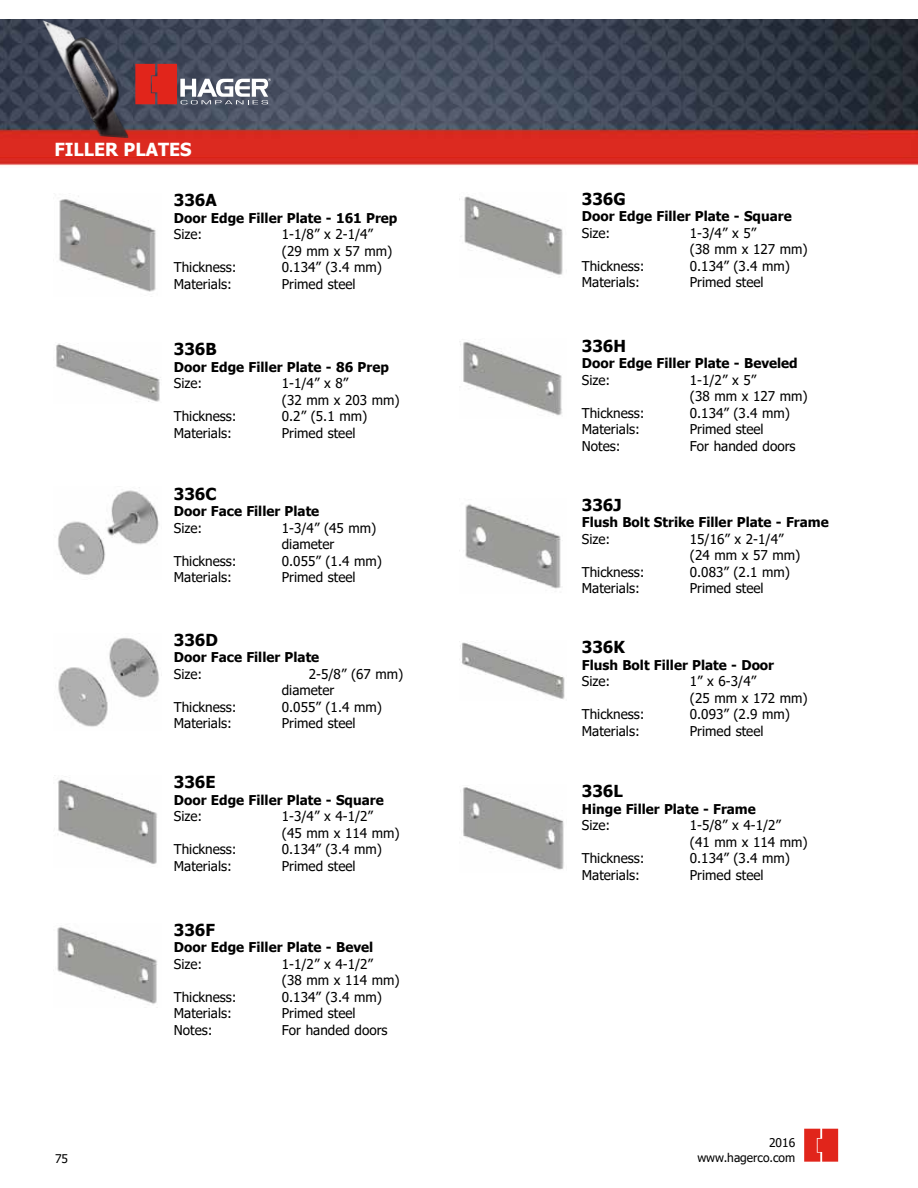
<style>
.page{position:relative;width:918px;height:1188px;background:#fff}
.page>*{position:absolute;margin:0;border:0;box-sizing:border-box;transform-origin:0 0}
.t1{font:700 18px "Tahoma";color:#fff}
.t2{font:700 16.5px "Tahoma";color:#000}
.t3{font:13.5px/16.5px "Tahoma";color:#000}
.t4{font:700 13.5px "Tahoma";color:#000}
.t5{font:12px "Tahoma";color:#000}
</style>
<div class="page">
<svg style="left:804px;top:1129px;width:34px;height:33px"></svg>
<img style="left:0;top:19px;width:918px;height:147px">
<svg style="left:135px;top:64px;width:136px;height:40px;background:#966269"></svg>
<img style="left:59px;top:196px;width:97px;height:96px">
<img style="left:56px;top:343px;width:105px;height:59px">
<img style="left:58px;top:487px;width:101px;height:88px">
<img style="left:58px;top:638px;width:101px;height:89px">
<img style="left:58px;top:776px;width:99px;height:88px">
<img style="left:57px;top:927px;width:100px;height:77px">
<img style="left:459px;top:196px;width:104px;height:79px">
<img style="left:459px;top:341px;width:103px;height:75px">
<img style="left:459px;top:504px;width:102px;height:85px">
<img style="left:459px;top:641px;width:106px;height:58px">
<img style="left:463px;top:787px;width:101px;height:83px">
<h1 class="t1" style="left:54px;top:137px;width:139px">FILLER PLATES</h1>
<p class="t2" style="left:174px;top:189px;width:44px">336A</p>
<p class="t4" style="left:174px;top:208px;width:225px">Door Edge Filler Plate - 161 Prep</p>
<p class="t3" style="left:174px;top:227px;width:30px">Size:</p>
<p class="t3" style="left:282px;top:227px;width:112px">1-1/8” x 2-1/4” (29 mm x 57 mm)</p>
<p class="t3" style="left:174px;top:260px;width:64px">Thickness:</p>
<p class="t3" style="left:282px;top:260px;width:102px">0.134” (3.4 mm)</p>
<p class="t3" style="left:174px;top:276px;width:60px">Materials:</p>
<p class="t3" style="left:282px;top:276px;width:75px">Primed steel</p>
<p class="t2" style="left:174px;top:338px;width:44px">336B</p>
<p class="t4" style="left:174px;top:358px;width:216px">Door Edge Filler Plate - 86 Prep</p>
<p class="t3" style="left:174px;top:376px;width:30px">Size:</p>
<p class="t3" style="left:282px;top:376px;width:68px">1-1/4” x 8”</p>
<p class="t3" style="left:174px;top:409px;width:64px">Thickness:<br>Materials:</p>
<p class="t3" style="left:282px;top:393px;width:119px">(32 mm x 203 mm)<br>0.2” (5.1 mm)<br>Primed steel</p>
<p class="t2" style="left:174px;top:482px;width:44px">336C</p>
<p class="t4" style="left:174px;top:502px;width:147px">Door Face Filler Plate</p>
<p class="t3" style="left:174px;top:520px;width:30px">Size:</p>
<p class="t3" style="left:282px;top:520px;width:96px">1-3/4” (45 mm) diameter</p>
<p class="t3" style="left:174px;top:553px;width:64px">Thickness:</p>
<p class="t3" style="left:282px;top:553px;width:102px">0.055” (1.4 mm)</p>
<p class="t3" style="left:174px;top:570px;width:60px">Materials:</p>
<p class="t3" style="left:282px;top:570px;width:75px">Primed steel</p>
<p class="t2" style="left:174px;top:628px;width:46px">336D</p>
<p class="t4" style="left:174px;top:648px;width:147px">Door Face Filler Plate</p>
<p class="t3" style="left:174px;top:666px;width:30px">Size:</p>
<p class="t3" style="left:282px;top:666px;width:123px;text-indent:27px">2-5/8” (67 mm) diameter</p>
<p class="t3" style="left:174px;top:699px;width:64px">Thickness:</p>
<p class="t3" style="left:282px;top:699px;width:102px">0.055” (1.4 mm)</p>
<p class="t3" style="left:174px;top:716px;width:60px">Materials:</p>
<p class="t3" style="left:282px;top:716px;width:75px">Primed steel</p>
<p class="t2" style="left:174px;top:771px;width:43px">336E</p>
<p class="t4" style="left:174px;top:790px;width:211px">Door Edge Filler Plate - Square</p>
<p class="t3" style="left:174px;top:809px;width:30px">Size:</p>
<p class="t3" style="left:282px;top:809px;width:119px">1-3/4” x 4-1/2”<br>(45 mm x 114 mm)</p>
<p class="t3" style="left:174px;top:842px;width:64px">Thickness:</p>
<p class="t3" style="left:282px;top:842px;width:102px">0.134” (3.4 mm)</p>
<p class="t3" style="left:174px;top:858px;width:60px">Materials:</p>
<p class="t3" style="left:282px;top:858px;width:75px">Primed steel</p>
<p class="t2" style="left:174px;top:918px;width:43px">336F</p>
<p class="t4" style="left:174px;top:938px;width:201px">Door Edge Filler Plate - Bevel</p>
<p class="t3" style="left:174px;top:956px;width:30px">Size:</p>
<p class="t3" style="left:282px;top:956px;width:119px">1-1/2” x 4-1/2”<br>(38 mm x 114 mm)</p>
<p class="t3" style="left:174px;top:989px;width:64px">Thickness:</p>
<p class="t3" style="left:282px;top:989px;width:102px">0.134” (3.4 mm)</p>
<p class="t3" style="left:174px;top:1006px;width:60px">Materials:</p>
<p class="t3" style="left:282px;top:1006px;width:75px">Primed steel</p>
<p class="t3" style="left:174px;top:1022px;width:40px">Notes:</p>
<p class="t3" style="left:282px;top:1022px;width:107px">For handed doors</p>
<p class="t2" style="left:582px;top:187px;width:45px">336G</p>
<p class="t4" style="left:582px;top:207px;width:211px">Door Edge Filler Plate - Square</p>
<p class="t3" style="left:582px;top:225px;width:30px">Size:</p>
<p class="t3" style="left:690px;top:225px;width:119px">1-3/4” x 5”<br>(38 mm x 127 mm)</p>
<p class="t3" style="left:582px;top:258px;width:64px">Thickness:</p>
<p class="t3" style="left:690px;top:258px;width:102px">0.134” (3.4 mm)</p>
<p class="t3" style="left:582px;top:275px;width:60px">Materials:</p>
<p class="t3" style="left:690px;top:275px;width:75px">Primed steel</p>
<p class="t2" style="left:582px;top:334px;width:46px">336H</p>
<p class="t4" style="left:582px;top:354px;width:217px">Door Edge Filler Plate - Beveled</p>
<p class="t3" style="left:582px;top:372px;width:30px">Size:</p>
<p class="t3" style="left:690px;top:372px;width:119px">1-1/2” x 5”<br>(38 mm x 127 mm)</p>
<p class="t3" style="left:582px;top:405px;width:64px">Thickness:</p>
<p class="t3" style="left:690px;top:405px;width:102px">0.134” (3.4 mm)</p>
<p class="t3" style="left:582px;top:422px;width:60px">Materials:</p>
<p class="t3" style="left:690px;top:422px;width:75px">Primed steel</p>
<p class="t3" style="left:582px;top:438px;width:40px">Notes:</p>
<p class="t3" style="left:690px;top:438px;width:107px">For handed doors</p>
<p class="t2" style="left:582px;top:493px;width:41px">336J</p>
<p class="t4" style="left:582px;top:513px;width:248px">Flush Bolt Strike Filler Plate - Frame</p>
<p class="t3" style="left:582px;top:532px;width:30px">Size:</p>
<p class="t3" style="left:690px;top:532px;width:112px">15/16” x 2-1/4” (24 mm x 57 mm)</p>
<p class="t3" style="left:582px;top:565px;width:64px">Thickness:</p>
<p class="t3" style="left:690px;top:565px;width:102px">0.083” (2.1 mm)</p>
<p class="t3" style="left:582px;top:581px;width:60px">Materials:</p>
<p class="t3" style="left:690px;top:581px;width:75px">Primed steel</p>
<p class="t2" style="left:582px;top:636px;width:45px">336K</p>
<p class="t4" style="left:582px;top:656px;width:194px">Flush Bolt Filler Plate - Door</p>
<p class="t3" style="left:582px;top:674px;width:30px">Size:</p>
<p class="t3" style="left:582px;top:707px;width:64px">Thickness:<br>Materials:</p>
<p class="t3" style="left:690px;top:674px;width:119px">1” x 6-3/4”<br>(25 mm x 172 mm)<br>0.093” (2.9 mm)<br>Primed steel</p>
<p class="t2" style="left:582px;top:780px;width:42px">336L</p>
<p class="t4" style="left:582px;top:799px;width:176px">Hinge Filler Plate - Frame</p>
<p class="t3" style="left:582px;top:818px;width:30px">Size:</p>
<p class="t3" style="left:690px;top:818px;width:119px">1-5/8” x 4-1/2”<br>(41 mm x 114 mm)</p>
<p class="t3" style="left:582px;top:851px;width:64px">Thickness:</p>
<p class="t3" style="left:690px;top:851px;width:102px">0.134” (3.4 mm)</p>
<p class="t3" style="left:582px;top:867px;width:60px">Materials:</p>
<p class="t3" style="left:690px;top:867px;width:75px">Primed steel</p>
<p class="t5" style="left:769px;top:1135px;width:28px">2016</p>
<p class="t5" style="left:55px;top:1150px;width:15px">75</p>
<p class="t5" style="left:697px;top:1149px;width:99px">www.hagerco.com</p>
</div>
